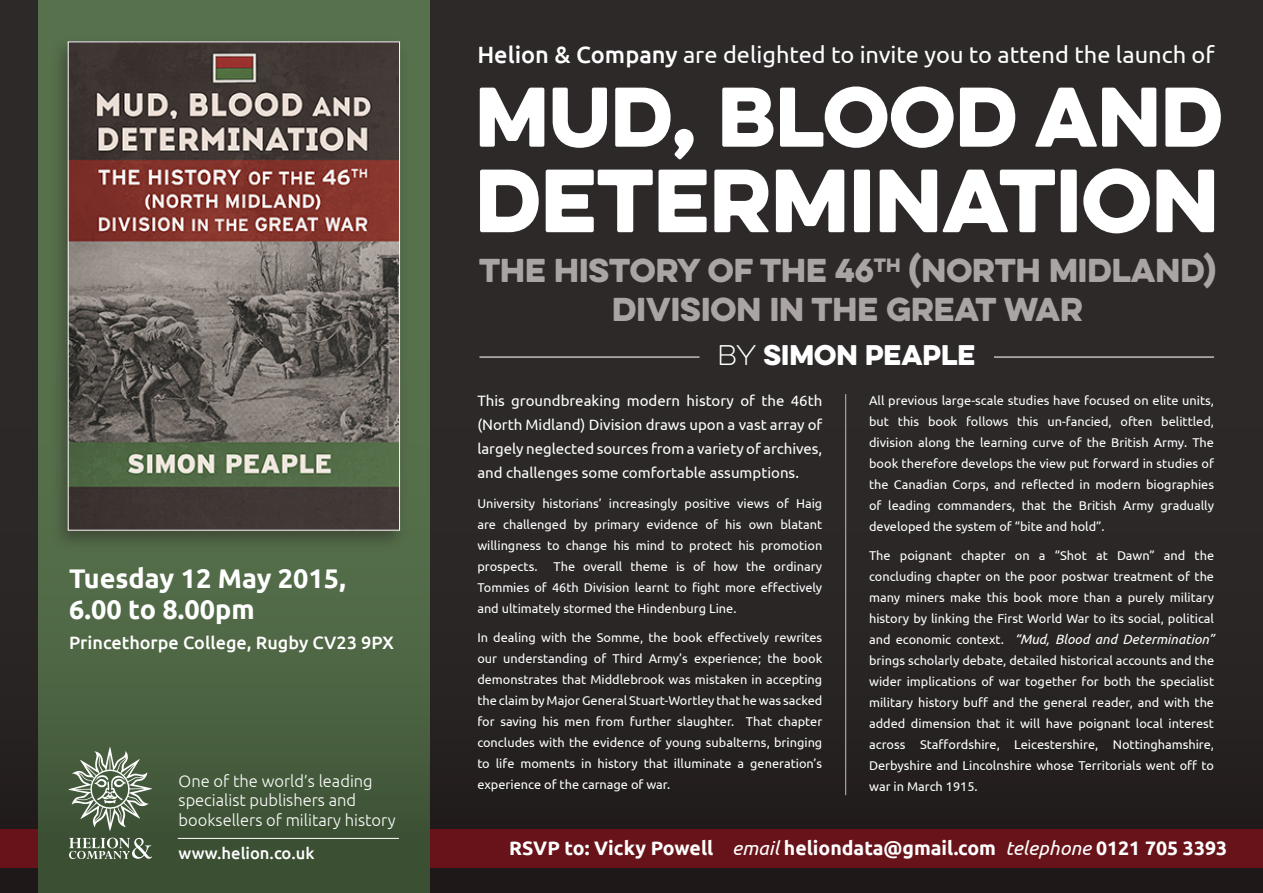
<style>
.page{position:relative;width:1263px;height:893px;background:#fff}
.page>*{position:absolute;margin:0;border:0;box-sizing:border-box;transform-origin:0 0}
.t1{font:80.25px "Eveleth Clean";color:#fff}
.t2{font:75.75px "Eveleth Clean";color:#fff}
.t3{font:29.7px/39px "Eveleth Clean";color:#aaa5a4;text-align:center}
.t4{font:700 27px/31.5px "Ubuntu";color:#fff}
.t5{font:25.5px "Eveleth Clean";color:#fff}
.t6{font:23.55px "Ubuntu";color:#fff}
.t7{font:700 19.5px "Ubuntu";color:#fff}
.t8{font:500 18px "Ubuntu";color:#fff}
.t9{font:300 16.5px/19.5px "Ubuntu";color:#fff}
.t10{font:500 16.5px "Ubuntu";color:#fff}
.t11{font:15px/24px "Ubuntu";color:#fff;text-align:justify}
.t12{font:italic 13.5px "Ubuntu";color:#fff}
.t13{font:12.75px/21px "Ubuntu";color:#fff;text-align:justify}
.s1{font-weight:500}
.s2{font-weight:100}
.s3{font-style:normal;font-size:12.75px}
.s4{font-weight:400;font-style:italic}
</style>
<div class="page">
<div style="left:0;top:0;width:1263px;height:893px;background:linear-gradient(to bottom,#302c2c,#252020)"></div>
<div style="left:0;top:829px;width:1263px;height:39px;background:#681319"></div>
<div style="left:38px;top:0;width:391px;height:893px;background:linear-gradient(to bottom,#5e7952,#445a3b)"></div>
<div style="left:49px;top:35px;width:361px;height:517px;background:#231f20;opacity:.45"></div>
<img style="left:70px;top:44px;width:328px;height:485px">
<div style="left:68px;top:42px;width:332px;height:489px;border:1px solid #fff"></div>
<hr style="left:845px;top:394px;width:1px;height:401px;background:#c2bebd">
<svg style="left:69px;top:838px;width:83px;height:21px"></svg>
<svg style="left:68px;top:747px;width:84px;height:84px"></svg>
<hr style="left:178px;top:838px;width:221px;height:1px;background:#fff">
<hr style="left:994px;top:356px;width:220px;height:2px;background:#c2bebd">
<hr style="left:479px;top:356px;width:220px;height:2px;background:#c2bebd">
<p class="t6" style="left:477px;top:40px;width:739px"><span class="s1">Helion &amp; Company</span> are delighted to invite you to attend the launch of</p>
<p class="t2" style="left:475px;top:59px;width:749px">MUD, BLOOD AND</p>
<p class="t1" style="left:475px;top:139px;width:745px">DETERMINATION</p>
<p class="t3" style="left:479px;top:250px;width:738px">THE HISTORY OF THE 46<sup>TH</sup> (NORTH MIDLAND)<br>DIVISION IN THE GREAT WAR</p>
<p class="t5" style="left:717px;top:335px;width:260px"><span class="s2">by</span> SIMON PEAPLE</p>
<p class="t11" style="left:477px;top:388px;width:346px">This groundbreaking modern history of the 46th (North Midland) Division draws upon a vast array of largely neglected sources from a variety of archives, and challenges some comfortable assumptions.</p>
<p class="t13" style="left:477px;top:492px;width:346px">University historians’ increasingly positive views of Haig are challenged by primary evidence of his own blatant willingness to change his mind to protect his promotion prospects.</p>
<p class="t13" style="left:869px;top:389px;width:346px">All previous large-scale studies have focused on elite units, but this book follows this un-fancied, often belittled, division along the learning curve of the British Army. The book therefore develops the view put forward in studies of the Canadian Corps, and reflected in modern biographies of leading commanders, that the British Army gradually developed the system of “bite and hold”.</p>
<p class="t13" style="left:869px;top:545px;width:346px">The poignant chapter on a “Shot at Dawn” and the concluding chapter on the poor postwar treatment of the many miners make this book more than a purely military history by linking the First World War to its social, political</p>
<p class="t12" style="left:869px;top:631px;width:346px"><span class="s3">and economic context.</span> “Mud, Blood and Determination”</p>
<p class="t13" style="left:869px;top:650px;width:346px">brings scholarly debate, detailed historical accounts and the wider implications of war together for both the specialist military history buff and the general reader, and with the added dimension that it will have poignant local interest across Staffordshire, Leicestershire, Nottinghamshire, Derbyshire and Lincolnshire whose Territorials went off to</p>
<p class="t13" style="left:477px;top:555px;width:346px;text-indent:76px">The overall theme is of how the ordinary Tommies of 46th Division learnt to fight more effectively and ultimately stormed the Hindenburg Line.</p>
<p class="t13" style="left:477px;top:627px;width:346px">In dealing with the Somme, the book effectively rewrites our understanding of Third Army’s experience; the book demonstrates that Middlebrook was mistaken in accepting the claim by Major General Stuart-Wortley that he was sacked for saving his men from further slaughter. That chapter concludes with the evidence of young subalterns, bringing to life moments in history that illuminate a generation’s experience of the carnage of war.</p>
<p class="t4" style="left:69px;top:562px;width:278px">Tuesday 12 May 2015,<br>6.00 to 8.00pm</p>
<p class="t8" style="left:69px;top:631px;width:326px">Princethorpe College, Rugby CV23 9PX</p>
<p class="t9" style="left:179px;top:771px;width:196px">One of the world’s leading</p>
<p class="t13" style="left:869px;top:776px;width:110px">war in March 1915.</p>
<p class="t9" style="left:179px;top:790px;width:218px">specialist publishers and booksellers of military history</p>
<p class="t10" style="left:179px;top:842px;width:137px">www.helion.co.uk</p>
<p class="t7" style="left:509px;top:836px;width:720px">RSVP to: Vicky Powell <span class="s4">email</span> heliondata@gmail.com <span class="s4">telephone</span> 0121 705 3393</p>
</div>
